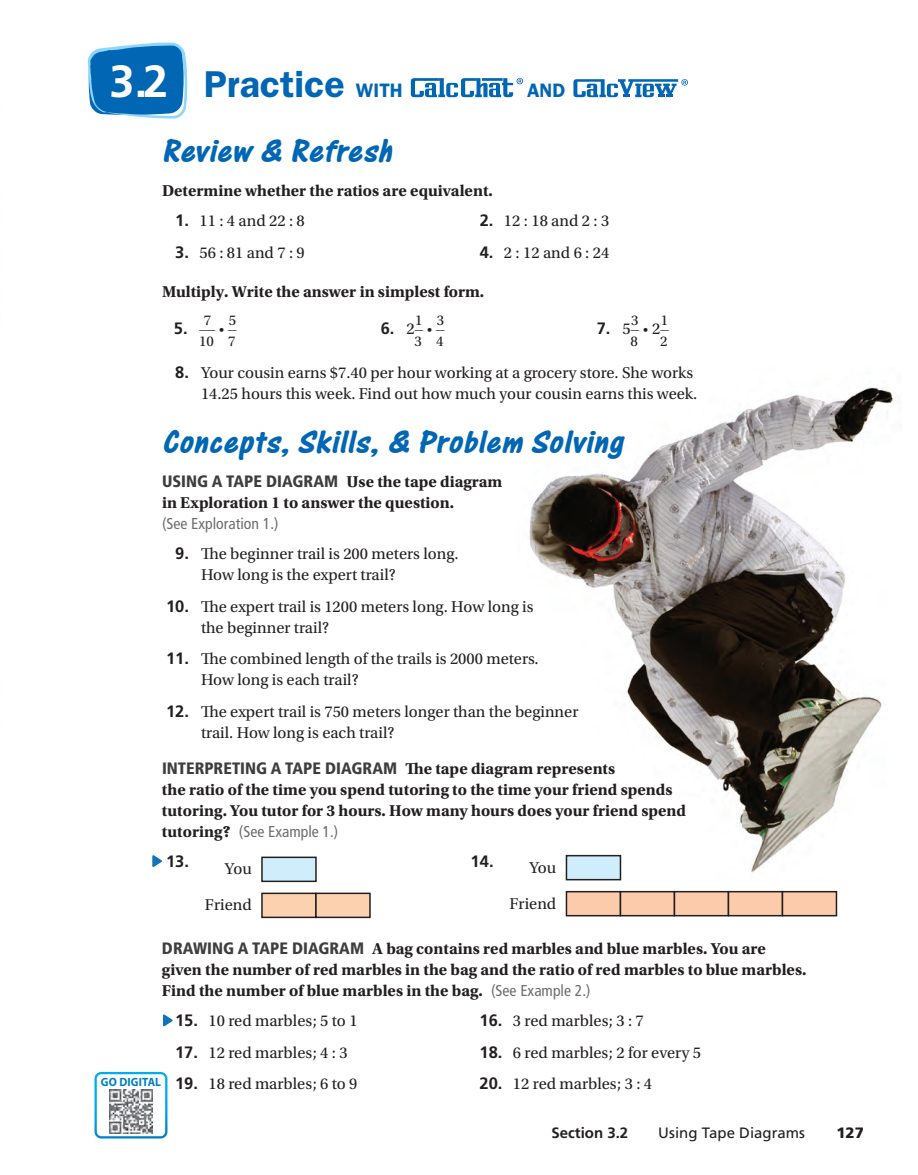
<style>
.page{position:relative;width:918px;height:1175px;background:#fff}
.page>*{position:absolute;margin:0;border:0;box-sizing:border-box;transform-origin:0 0}
.t1{font:600 37.5px "ITC Franklin Gothic Std";color:#0166b3}
.t2{font:italic 700 34.5px "One Stroke Script Com";color:#0166b3}
.t3{font:600 19.5px "ITC Franklin Gothic Std";color:#0166b3}
.t4{font:16.5px/21px "Utopia Std";color:#231f20}
.t5{font:700 16.5px/21px "Utopia Std";color:#231f20}
.t6{font:900 condensed 16.5px "Frutiger LT Std";color:#3e3e3f}
.t7{font:700 16.5px "Frutiger LT Std";color:#231f20}
.t8{font:condensed 15.75px "Frutiger LT Std";color:#6c6d70}
.t9{font:15px "Frutiger LT Std";color:#231f20}
.t10{font:700 15px "Frutiger LT Std";color:#231f20}
.t11{font:900 15px "Frutiger LT Std";color:#231f20}
.t12{font:14.85px/21.3px "Utopia Std";color:#231f20}
.t13{font:700 12px "Myriad Pro";letter-spacing:.01em;color:#007ec5;scale:.95 1}
.s1{font-family:"Frutiger LT Std";font-weight:700;font-size:45px;color:#fff}
.s2{font-size:19.5px}
.s3{font-family:"Frutiger LT Std";font-weight:700}
.s4{font-family:"Utopia Std";font-weight:400}
.s5{font-family:"Utopia Std";font-weight:700;font-stretch:normal;color:#231f20}
.s6{font-family:"Utopia Std";font-weight:700;font-stretch:normal;font-size:16.5px;color:#231f20}
.s7{font-family:"Frutiger LT Std";font-weight:900;font-stretch:condensed;color:#3e3e3f}
.s8{font-family:"Frutiger LT Std";font-weight:400;font-stretch:condensed;font-size:15.75px;color:#6c6d70}
</style>
<div class="page">
<img style="left:529px;top:387px;width:364px;height:494px">
<svg style="left:94px;top:1071px;width:73px;height:67px"></svg>
<div style="left:97px;top:1074px;width:68px;height:62px;background:#fff;border-radius:4px"></div>
<img style="left:109px;top:1089px;width:44px;height:44px">
<svg style="left:88px;top:43px;width:99px;height:76px;background:#2b82c2"></svg>
<svg style="left:411px;top:78px;width:112px;height:19px"></svg>
<svg style="left:573px;top:79px;width:115px;height:18px"></svg>
<div style="left:262px;top:893px;width:54px;height:24px;background:#fcd1af"></div>
<div style="left:261px;top:892px;width:56px;height:26px;border:2px solid #231f20"></div>
<div style="left:316px;top:893px;width:54px;height:24px;background:#fcd1af"></div>
<div style="left:315px;top:892px;width:56px;height:26px;border:2px solid #231f20"></div>
<div style="left:262px;top:857px;width:54px;height:24px;background:#cfedfb"></div>
<div style="left:261px;top:856px;width:56px;height:26px;border:2px solid #231f20"></div>
<div style="left:566px;top:891px;width:54px;height:24px;background:#fccbac"></div>
<div style="left:566px;top:891px;width:55px;height:25px;border:2px solid #231f20"></div>
<div style="left:620px;top:891px;width:54px;height:24px;background:#fccbac"></div>
<div style="left:620px;top:891px;width:55px;height:25px;border:2px solid #231f20"></div>
<div style="left:674px;top:891px;width:54px;height:24px;background:#fccbac"></div>
<div style="left:674px;top:891px;width:55px;height:25px;border:2px solid #231f20"></div>
<div style="left:728px;top:891px;width:54px;height:24px;background:#fccbac"></div>
<div style="left:728px;top:891px;width:55px;height:25px;border:2px solid #231f20"></div>
<div style="left:782px;top:891px;width:54px;height:24px;background:#fccbac"></div>
<div style="left:782px;top:891px;width:55px;height:25px;border:2px solid #231f20"></div>
<div style="left:566px;top:855px;width:54px;height:24px;background:#cfedfb"></div>
<div style="left:566px;top:855px;width:55px;height:25px;border:2px solid #231f20"></div>
<svg style="left:152px;top:855px;width:10px;height:12px"></svg>
<svg style="left:163px;top:1014px;width:10px;height:12px"></svg>
<h1 class="t1" style="left:110px;top:71px;width:295px"><span class="s1">3.2</span> Practice <span class="s2">WITH</span></h1>
<p class="t3" style="left:527px;top:84px;width:40px">AND</p>
<h2 class="t2" style="left:162px;top:130px;width:239px">Review &amp; Refresh</h2>
<p class="t5" style="left:162px;top:182px;width:332px">Determine whether the ratios are equivalent.</p>
<p class="t4" style="left:175px;top:212px;width:131px"><span class="s3">1.</span> 11 : 4 and 22 : 8</p>
<p class="t4" style="left:480px;top:212px;width:131px"><span class="s3">2.</span> 12 : 18 and 2 : 3</p>
<p class="t4" style="left:175px;top:243px;width:131px"><span class="s3">3.</span> 56 : 81 and 7 : 9</p>
<p class="t4" style="left:480px;top:243px;width:131px"><span class="s3">4.</span> 2 : 12 and 6 : 24</p>
<p class="t5" style="left:162px;top:282px;width:324px">Multiply. Write the answer in simplest form.</p>
<p class="t7" style="left:174px;top:322px;width:15px">5.</p>
<p class="t12" style="left:199px;top:310px;width:16px;text-align:center">7<br>10</p>
<p class="t12" style="left:228px;top:310px;width:10px">5<br>7</p>
<p class="t7" style="left:381px;top:322px;width:35px">6. <span class="s4">2</span></p>
<p class="t12" style="left:415px;top:310px;width:10px">1<br>3</p>
<p class="t12" style="left:436px;top:310px;width:10px">3<br>4</p>
<p class="t7" style="left:597px;top:322px;width:35px">7. <span class="s4">5</span></p>
<p class="t12" style="left:631px;top:310px;width:10px">3<br>8</p>
<p class="t4" style="left:641px;top:320px;width:21px">⋅ 2</p>
<p class="t12" style="left:660px;top:310px;width:10px">1<br>2</p>
<p class="t4" style="left:175px;top:363px;width:523px;text-align:right"><span class="s3">8.</span> Your cousin earns $7.40 per hour working at a grocery store. She works<br>14.25 hours this week. Find out how much your cousin earns this week.</p>
<h2 class="t2" style="left:162px;top:421px;width:462px">Concepts,Skills,&amp; Problem Solving</h2>
<p class="t6" style="left:162px;top:475px;width:342px">USING A TAPE DIAGRAM <span class="s5">Use the tape diagram</span></p>
<p class="t5" style="left:162px;top:494px;width:294px">in Exploration 1 to answer the question.</p>
<p class="t8" style="left:162px;top:517px;width:118px">(See Exploration 1.)</p>
<p class="t4" style="left:201px;top:545px;width:259px;text-indent:-26px"><span class="s3">9.</span> The beginner trail is 200 meters long.<br>How long is the expert trail?</p>
<p class="t4" style="left:201px;top:597px;width:334px;text-indent:-35px"><span class="s3">10.</span> The expert trail is 1200 meters long. How long is the beginner trail?</p>
<p class="t4" style="left:201px;top:650px;width:339px;text-indent:-35px"><span class="s3">11.</span> The combined length of the trails is 2000 meters.<br>How long is each trail?</p>
<p class="t4" style="left:201px;top:702px;width:379px;text-indent:-35px"><span class="s3">12.</span> The expert trail is 750 meters longer than the beginner trail. How long is each trail?</p>
<p class="t6" style="left:162px;top:761px;width:455px">INTERPRETING A TAPE DIAGRAM <span class="s5">The tape diagram represents</span></p>
<p class="t5" style="left:162px;top:780px;width:526px">the ratio of the time you spend tutoring to the time your friend spends tutoring. You tutor for 3 hours. How many hours does your friend spend</p>
<p class="t8" style="left:162px;top:825px;width:178px"><span class="s6">tutoring?</span> (See Example 1.)</p>
<p class="t7" style="left:166px;top:854px;width:24px">13.</p>
<p class="t4" style="left:205px;top:895px;width:48px">Friend</p>
<p class="t7" style="left:471px;top:854px;width:24px">14.</p>
<p class="t4" style="left:529px;top:858px;width:28px">You</p>
<p class="t4" style="left:225px;top:859px;width:28px">You</p>
<p class="t4" style="left:509px;top:894px;width:48px">Friend</p>
<p class="t5" style="left:162px;top:939px;width:646px"><span class="s7">DRAWING A TAPE DIAGRAM</span> A bag contains red marbles and blue marbles. You are given the number of red marbles in the bag and the ratio of red marbles to blue marbles.<br>Find the number of blue marbles in the bag. <span class="s8">(See Example 2.)</span></p>
<p class="t4" style="left:175px;top:1011px;width:184px"><span class="s3">15.</span> 10 red marbles; 5 to 1</p>
<p class="t4" style="left:480px;top:1011px;width:166px"><span class="s3">16.</span> 3 red marbles; 3 : 7</p>
<p class="t4" style="left:175px;top:1043px;width:174px"><span class="s3">17.</span> 12 red marbles; 4 : 3</p>
<p class="t4" style="left:480px;top:1043px;width:223px"><span class="s3">18.</span> 6 red marbles; 2 for every 5</p>
<p class="t4" style="left:175px;top:1074px;width:184px"><span class="s3">19.</span> 18 red marbles; 6 to 9</p>
<p class="t4" style="left:480px;top:1074px;width:174px"><span class="s3">20.</span> 12 red marbles; 3 : 4</p>
<p class="t13" style="left:101px;top:1075px;width:65px">GO DIGITAL</p>
<p class="t10" style="left:552px;top:1126px;width:78px">Section 3.2</p>
<p class="t9" style="left:658px;top:1123px;width:148px">Using Tape Diagrams</p>
<p class="t11" style="left:836px;top:1123px;width:29px">127</p>
</div>
